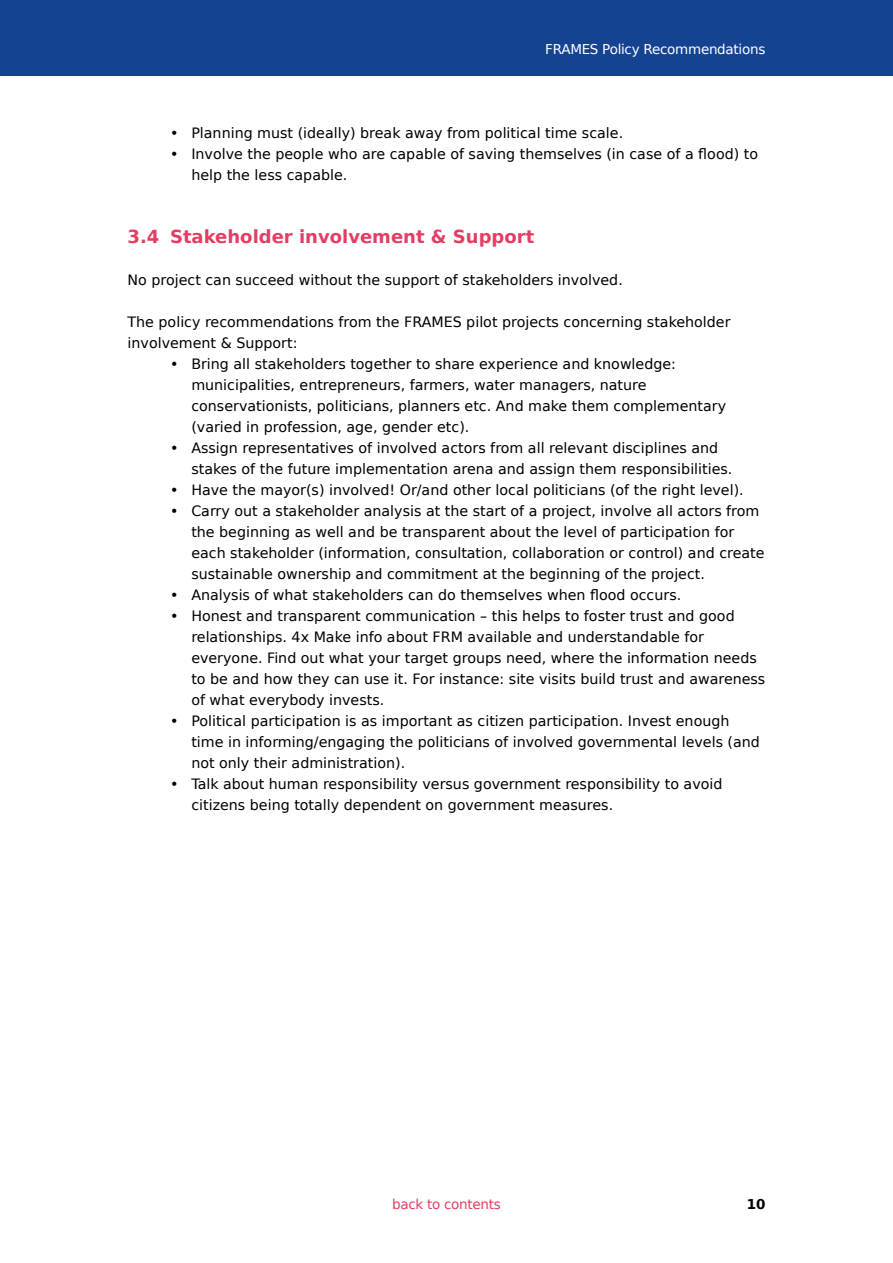
<style>
.page{position:relative;width:893px;height:1263px;background:#fff}
.page>*{position:absolute;margin:0;border:0;box-sizing:border-box;transform-origin:0 0}
.t1{font:700 18px "DejaVu Sans";color:#e63c64}
.t2{font:14.25px/21px "DejaVu Sans";color:#000}
.t3{font:13.5px "DejaVu Sans";letter-spacing:-.02em;color:#fff}
.t4{font:13.5px "DejaVu Sans";letter-spacing:-.02em;color:#e63c64}
.t5{font:700 13.5px "DejaVu Sans";color:#000}
</style>
<div class="page">
<div style="left:0;top:0;width:893px;height:75px;background:#144391"></div>
<p class="t3" style="left:545px;top:37px;width:222px">FRAMES Policy Recommendations</p>
<p class="t2" style="left:170px;top:122px;width:455px">• Planning must (ideally) break away from political time scale.</p>
<p class="t2" style="left:191px;top:143px;width:568px;text-indent:-21px">• Involve the people who are capable of saving themselves (in case of a flood) to help the less capable.</p>
<p class="t1" style="left:128px;top:222px;width:408px">3.4 Stakeholder involvement &amp; Support</p>
<p class="t2" style="left:128px;top:269px;width:497px">No project can succeed without the support of stakeholders involved.</p>
<p class="t2" style="left:128px;top:311px;width:604px">The policy recommendations from the FRAMES pilot projects concerning stakeholder involvement &amp; Support:</p>
<p class="t2" style="left:191px;top:353px;width:536px;text-indent:-21px">• Bring all stakeholders together to share experience and knowledge: municipalities, entrepreneurs, farmers, water managers, nature conservationists, politicians, planners etc. And make them complementary (varied in profession, age, gender etc).</p>
<p class="t2" style="left:191px;top:437px;width:543px;text-indent:-21px">• Assign representatives of involved actors from all relevant disciplines and stakes of the future implementation arena and assign them responsibilities.</p>
<p class="t2" style="left:170px;top:479px;width:575px">• Have the mayor(s) involved! Or/and other local politicians (of the right level).</p>
<p class="t2" style="left:191px;top:500px;width:575px;text-indent:-21px">• Carry out a stakeholder analysis at the start of a project, involve all actors from the beginning as well and be transparent about the level of participation for each stakeholder (information, consultation, collaboration or control) and create sustainable ownership and commitment at the beginning of the project.</p>
<p class="t2" style="left:170px;top:584px;width:513px">• Analysis of what stakeholders can do themselves when flood occurs.</p>
<p class="t2" style="left:191px;top:605px;width:576px;text-indent:-21px">• Honest and transparent communication – this helps to foster trust and good relationships. 4x Make info about FRM available and understandable for everyone. Find out what your target groups need, where the information needs to be and how they can use it. For instance: site visits build trust and awareness of what everybody invests.</p>
<p class="t2" style="left:191px;top:710px;width:570px;text-indent:-21px">• Political participation is as important as citizen participation. Invest enough time in informing/engaging the politicians of involved governmental levels (and not only their administration).</p>
<p class="t2" style="left:191px;top:773px;width:533px;text-indent:-21px">• Talk about human responsibility versus government responsibility to avoid citizens being totally dependent on government measures.</p>
<p class="t4" style="left:392px;top:1192px;width:110px">back to contents</p>
<p class="t5" style="left:747px;top:1193px;width:20px">10</p>
</div>
